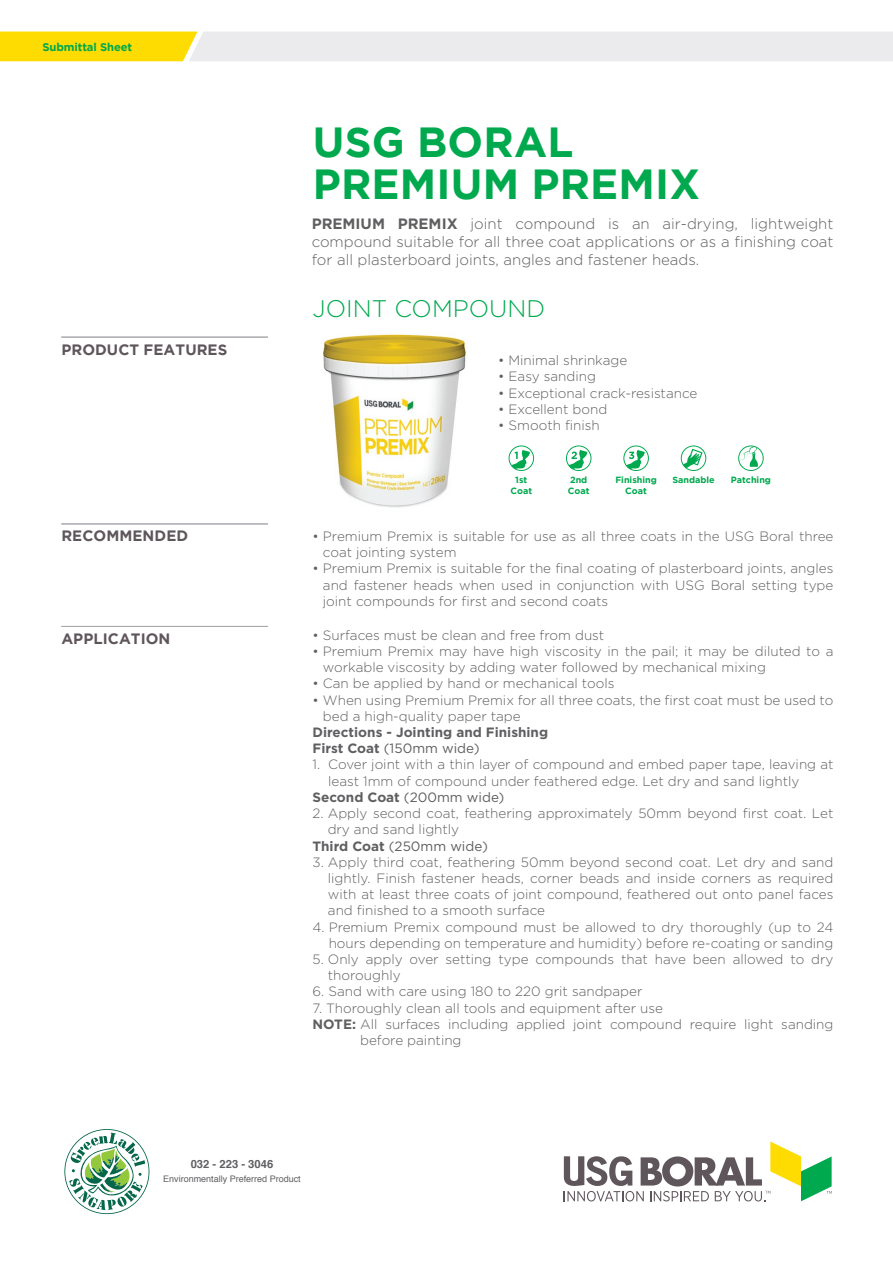
<style>
.page{position:relative;width:893px;height:1263px;background:#fff}
.page>*{position:absolute;margin:0;border:0;box-sizing:border-box;transform-origin:0 0}
.t1{font:700 42px/42px "Gotham";letter-spacing:.005em;color:#00a94e}
.t2{font:300 24px "Gotham";color:#00a94e}
.t3{font:300 15px/18px "Gotham";color:#5f5f62;text-align:justify}
.t4{font:700 15px "Gotham";letter-spacing:.005em;color:#5f565c}
.t5{font:300 13.5px/16.2px "Gotham";color:#5f5f62}
.t6{font:700 13.5px/16.2px "Gotham";color:#5f5f62}
.t7{font:13.5px "Gotham";color:#5f5f62}
.t8{font:700 11.25px "Gotham";letter-spacing:-.01em;color:#00a94e}
.t9{font:700 11.25px "Helvetica";color:#5f5f62}
.t10{font:700 9px/10.8px "Gotham";color:#00a94e;text-align:center}
.t11{font:9px "Helvetica";color:#5f5f62}
.s1{font-weight:700}
.s2{font-weight:400}
</style>
<div class="page">
<img style="left:322px;top:334px;width:145px;height:174px">
<svg style="left:0;top:32px;width:893px;height:29px;background:#efe7ba"></svg>
<hr style="left:61px;top:523px;width:207px;height:1px;background:#aaa5ab">
<svg style="left:64px;top:1129px;width:85px;height:85px"></svg>
<svg style="left:509px;top:445px;width:25px;height:26px"></svg>
<svg style="left:566px;top:445px;width:25px;height:26px"></svg>
<svg style="left:623px;top:445px;width:26px;height:26px"></svg>
<svg style="left:681px;top:445px;width:25px;height:26px"></svg>
<svg style="left:738px;top:445px;width:26px;height:26px"></svg>
<hr style="left:61px;top:626px;width:207px;height:1px;background:#a8a9ad">
<hr style="left:61px;top:524px;width:207px;height:1px;background:#a8a9ad">
<hr style="left:61px;top:337px;width:207px;height:1px;background:#a8a9ad">
<svg style="left:564px;top:1141px;width:268px;height:60px"></svg>
<p class="t8" style="left:43px;top:40px;width:91px">Submittal Sheet</p>
<p class="t4" style="left:61px;top:341px;width:167px">PRODUCT FEATURES</p>
<p class="t4" style="left:61px;top:527px;width:128px">RECOMMENDED</p>
<h1 class="t1" style="left:313px;top:120px;width:389px">USG BORAL<br>PREMIUM PREMIX</h1>
<p class="t3" style="left:312px;top:215px;width:523px"><span class="s1">PREMIUM PREMIX</span> joint compound is an air-drying, lightweight compound suitable for all three coat applications or as a finishing coat for all plasterboard joints, angles and fastener heads.</p>
<h2 class="t2" style="left:313px;top:295px;width:234px">JOINT COMPOUND</h2>
<p class="t5" style="left:498px;top:352px;width:131px">• Minimal shrinkage</p>
<p class="t5" style="left:498px;top:368px;width:99px">• Easy sanding</p>
<p class="t5" style="left:498px;top:385px;width:201px">• Exceptional crack-resistance</p>
<p class="t5" style="left:498px;top:401px;width:111px">• Excellent bond</p>
<p class="t5" style="left:498px;top:417px;width:103px">• Smooth finish</p>
<p class="t10" style="left:510px;top:474px;width:23px">1st<br>Coat</p>
<p class="t10" style="left:615px;top:474px;width:43px">Finishing<br>Coat</p>
<p class="t10" style="left:568px;top:474px;width:23px;text-align:left">2nd<br>Coat</p>
<p class="t10" style="left:672px;top:474px;width:44px">Sandable</p>
<p class="t10" style="left:731px;top:474px;width:42px">Patching</p>
<p class="t5" style="left:323px;top:528px;width:512px;text-indent:-10px">• Premium Premix is suitable for use as all three coats in the USG Boral three coat jointing system</p>
<p class="t5" style="left:323px;top:560px;width:512px;text-align:justify;text-indent:-10px">• Premium Premix is suitable for the final coating of plasterboard joints, angles and fastener heads when used in conjunction with USG Boral setting type joint compounds for first and second coats</p>
<p class="t4" style="left:61px;top:630px;width:111px">APPLICATION</p>
<p class="t5" style="left:313px;top:627px;width:293px">• Surfaces must be clean and free from dust</p>
<p class="t5" style="left:323px;top:643px;width:512px;text-indent:-10px">• Premium Premix may have high viscosity in the pail; it may be diluted to a workable viscosity by adding water followed by mechanical mixing</p>
<p class="t5" style="left:313px;top:675px;width:303px">• Can be applied by hand or mechanical tools</p>
<p class="t5" style="left:323px;top:692px;width:512px;text-indent:-10px">• When using Premium Premix for all three coats, the first coat must be used to bed a high-quality paper tape</p>
<p class="t6" style="left:313px;top:724px;width:237px">Directions - Jointing and Finishing<br>First Coat <span class="s2">(150mm wide)</span></p>
<p class="t5" style="left:313px;top:756px;width:522px">1. Cover joint with a thin layer of compound and embed paper tape, leaving at</p>
<p class="t5" style="left:328px;top:773px;width:473px">least 1mm of compound under feathered edge. Let dry and sand lightly</p>
<p class="t7" style="left:313px;top:788px;width:193px"><span class="s1">Second Coat</span> (200mm wide)</p>
<p class="t5" style="left:313px;top:805px;width:522px">2. Apply second coat, feathering approximately 50mm beyond first coat. Let</p>
<p class="t5" style="left:328px;top:821px;width:133px">dry and sand lightly</p>
<p class="t7" style="left:313px;top:837px;width:177px"><span class="s1">Third Coat</span> (250mm wide)</p>
<p class="t5" style="left:328px;top:854px;width:507px;text-align:justify;text-indent:-15px">3. Apply third coat, feathering 50mm beyond second coat. Let dry and sand lightly. Finish fastener heads, corner beads and inside corners as required with at least three coats of joint compound, feathered out onto panel faces and finished to a smooth surface</p>
<p class="t5" style="left:313px;top:918px;width:522px;text-align:right">4. Premium Premix compound must be allowed to dry thoroughly (up to 24 hours depending on temperature and humidity) before re-coating or sanding</p>
<p class="t5" style="left:328px;top:951px;width:507px;text-indent:-15px">5. Only apply over setting type compounds that have been allowed to dry thoroughly</p>
<p class="t5" style="left:313px;top:983px;width:331px">6. Sand with care using 180 to 220 grit sandpaper</p>
<p class="t5" style="left:313px;top:999px;width:352px">7. Thoroughly clean all tools and equipment after use</p>
<p class="t5" style="left:313px;top:1016px;width:522px"><span class="s1">NOTE:</span> All surfaces including applied joint compound require light sanding</p>
<p class="t5" style="left:360px;top:1032px;width:103px">before painting</p>
<p class="t9" style="left:191px;top:1155px;width:84px">032 - 223 - 3046</p>
<p class="t11" style="left:163px;top:1172px;width:139px">Environmentally Preferred Product</p>
</div>
